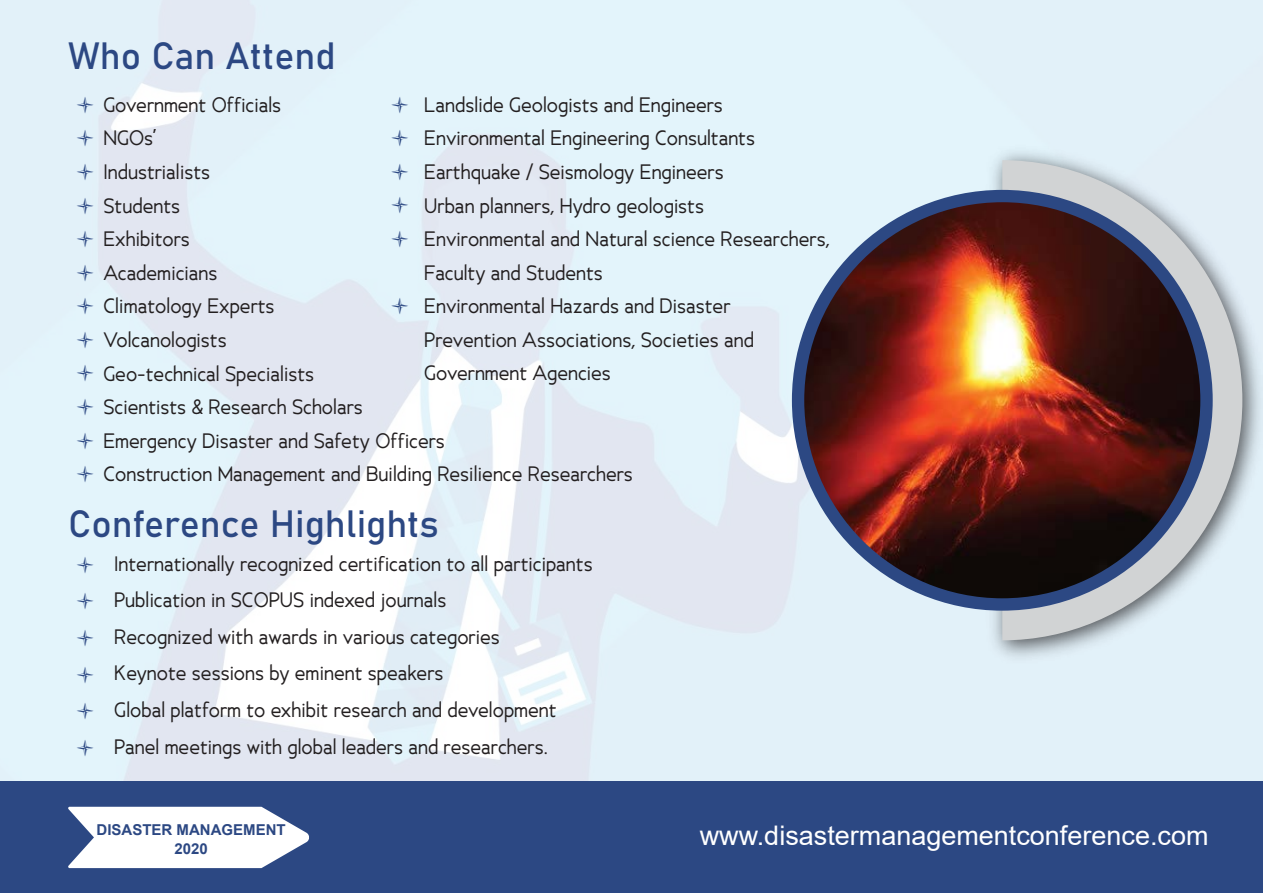
<style>
.page{position:relative;width:1263px;height:893px;background:#fff}
.page>*{position:absolute;margin:0;border:0;box-sizing:border-box;transform-origin:0 0}
.t1{font:37.5px "Bahnschrift";color:#2c4883}
.t2{font:27px "Arial";color:#fff}
.t3{font:19.5px/33.6px "Ancillary";color:#231f20}
.t4{font:19.5px/36.6px "Webdings";color:#2c4883;text-align:justify}
.t5{font:700 15px/18.6px "Arial";color:#2c4883;text-align:center}
.s1{color:#2c4883}
</style>
<div class="page">
<img style="left:0;top:0;width:1263px;height:782px">
<img style="left:981px;top:139px;width:282px;height:531px">
<svg style="left:1002px;top:160px;width:240px;height:480px;background:#d0d8dc"></svg>
<div style="left:792px;top:190px;width:421px;height:421px;background:#2c4883;border-radius:50%"></div>
<img style="left:804px;top:202px;width:396px;height:396px;border-radius:198px">
<div style="left:0;top:782px;width:1263px;height:111px;background:#2c4883"></div>
<svg style="left:68px;top:807px;width:241px;height:61px;background:#e1e5ed"></svg>
<h1 class="t1" style="left:68px;top:32px;width:269px">Who Can Attend</h1>
<p class="t3" style="left:75px;top:88px;width:207px"><span class="s1">●</span> Government Officials</p>
<p class="t3" style="left:75px;top:121px;width:81px"><span class="s1">●</span> NGOs'</p>
<p class="t3" style="left:75px;top:155px;width:136px"><span class="s1">●</span> Industrialists</p>
<p class="t3" style="left:75px;top:189px;width:106px"><span class="s1">●</span> Students</p>
<p class="t3" style="left:75px;top:222px;width:116px"><span class="s1">●</span> Exhibitors</p>
<p class="t3" style="left:75px;top:256px;width:144px"><span class="s1">●</span> Academicians</p>
<p class="t3" style="left:75px;top:289px;width:201px"><span class="s1">●</span> Climatology Experts</p>
<p class="t3" style="left:75px;top:323px;width:153px"><span class="s1">●</span> Volcanologists</p>
<p class="t3" style="left:75px;top:356px;width:240px"><span class="s1">●</span> Geo-technical Specialists</p>
<p class="t3" style="left:75px;top:390px;width:289px"><span class="s1">●</span> Scientists &amp; Research Scholars</p>
<p class="t3" style="left:75px;top:424px;width:371px"><span class="s1">●</span> Emergency Disaster and Safety Officers</p>
<p class="t3" style="left:75px;top:457px;width:559px"><span class="s1">●</span> Construction Management and Building Resilience Researchers</p>
<p class="t3" style="left:424px;top:88px;width:407px">Landslide Geologists and Engineers Environmental Engineering Consultants Earthquake / Seismology Engineers<br>Urban planners, Hydro geologists Environmental and Natural science Researchers, Faculty and Students<br>Environmental Hazards and Disaster<br>Prevention Associations, Societies and Government Agencies</p>
<p class="t4" style="left:390px;top:88px;width:21px;line-height:33.6px">● ● ● ● ●</p>
<p class="t4" style="left:390px;top:288px;width:21px">●</p>
<h1 class="t1" style="left:68px;top:500px;width:372px">Conference Highlights</h1>
<p class="t3" style="left:114px;top:545px;width:480px;line-height:36.6px">Internationally recognized certification to all participants Publication in SCOPUS indexed journals<br>Recognized with awards in various categories<br>Keynote sessions by eminent speakers<br>Global platform to exhibit research and development Panel meetings with global leaders and researchers.</p>
<p class="t4" style="left:75px;top:547px;width:21px">● ● ● ● ● ●</p>
<p class="t5" style="left:97px;top:821px;width:191px">DISASTER MANAGEMENT<br>2020</p>
<h2 class="t2" style="left:700px;top:816px;width:510px">www.disastermanagementconference.com</h2>
</div>
